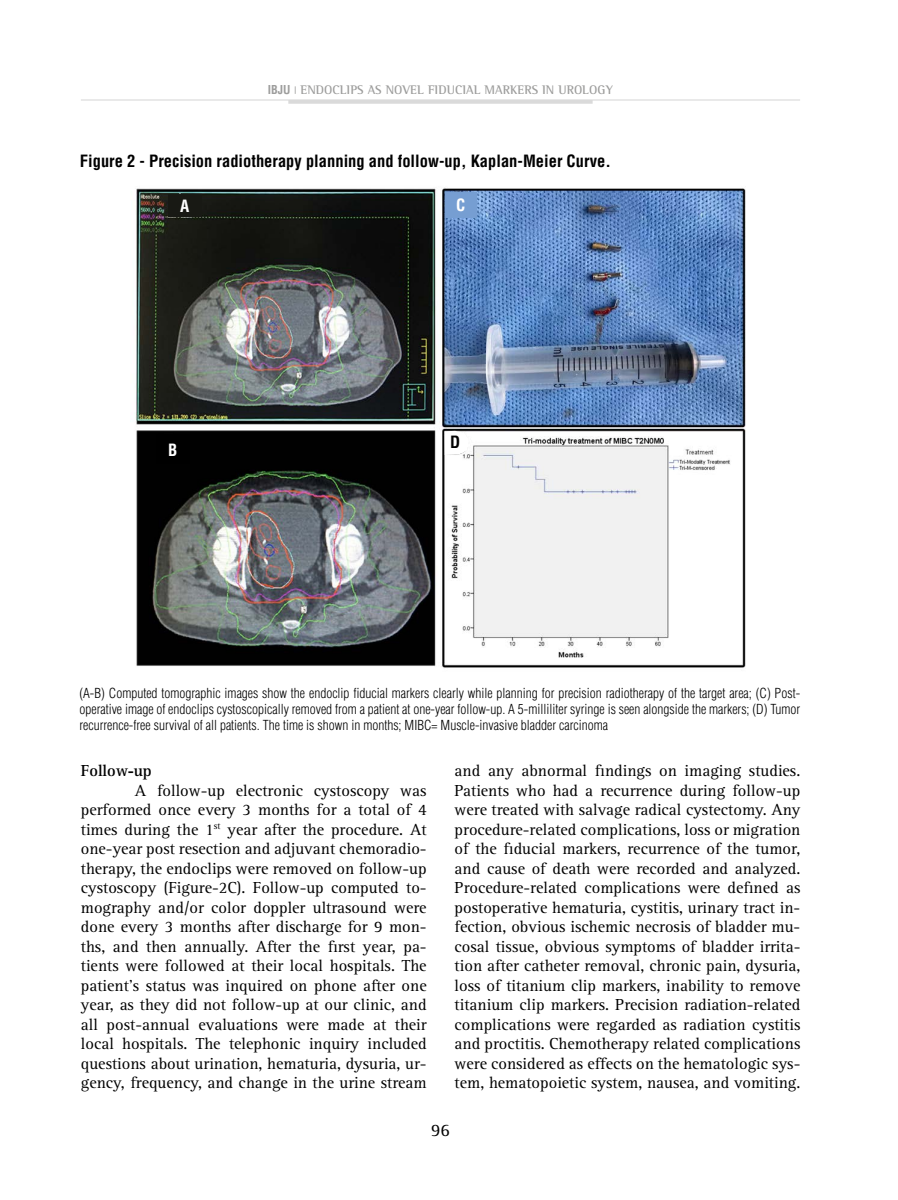
<style>
.page{position:relative;width:898px;height:1200px;background:#fff}
.page>*{position:absolute;margin:0;border:0;box-sizing:border-box;transform-origin:0 0}
.t1{font:18px "Rotis Serif";color:#000}
.t2{font:16.5px/19.5px "Rotis Serif";color:#000;text-align:justify}
.t3{font:700 condensed 16.5px "Helvetica";color:#000}
.t4{font:700 16.5px "Rotis Serif";color:#000}
.t5{font:700 condensed 16.5px "Helvetica";color:#fff}
.t6{font:300 condensed 13.5px/16.2px "Helvetica";color:#000;text-align:justify}
.t7{font:700 12.75px "Rotis Semi Serif";color:#9d9d9c}
.s1{font-family:"Helvetica";font-stretch:condensed;font-size:12px}
.s2{font-family:"Times New Roman"}
</style>
<div class="page">
<hr style="left:81px;top:99px;width:718px;height:2px;background:#e3e3e3">
<hr style="left:288px;top:100px;width:304px;height:4px;background:#dadada">
<img style="left:136px;top:187px;width:610px;height:481px">
<svg style="left:444px;top:431px;width:24px;height:24px"></svg>
<div style="left:168px;top:194px;width:33px;height:22px;background:#181914"></div>
<div style="left:156px;top:434px;width:33px;height:30px;background:#000"></div>
<div style="left:444px;top:192px;width:32px;height:25px;background:#769ed2"></div>
<p class="t7" style="left:268px;top:82px;width:346px"><span class="s1">IBJU</span> <sup>|</sup> ENDOCLIPS AS NOVEL FIDUCIAL MARKERS IN UROLOGY</p>
<p class="t3" style="left:80px;top:150px;width:532px">Figure 2 - Precision radiotherapy planning and follow-up, Kaplan-Meier Curve.</p>
<p class="t5" style="left:180px;top:195px;width:11px">A</p>
<p class="t5" style="left:456px;top:195px;width:11px">C</p>
<p class="t5" style="left:168px;top:439px;width:11px">B</p>
<p class="t3" style="left:450px;top:431px;width:12px">D</p>
<p class="t6" style="left:79px;top:684px;width:722px">(A-B) Computed tomographic images show the endoclip fiducial markers clearly while planning for precision radiotherapy of the target area; (C) Post&shy;operative image of endoclips cystoscopically removed from a patient at one-year follow-up. A 5-milliliter syringe is seen alongside the markers; (D) Tumor recurrence-free survival of all patients. The time is shown in months; MIBC= Muscle-invasive bladder carcinoma</p>
<p class="t4" style="left:81px;top:760px;width:72px">Follow<span class="s2">-</span>up</p>
<p class="t2" style="left:135px;top:780px;width:293px">A follow-up electronic cystoscopy was</p>
<p class="t2" style="left:81px;top:800px;width:347px">performed once every 3 months for a total of 4</p>
<p class="t2" style="left:81px;top:819px;width:347px">times during the 1<sup>st</sup> year after the procedure. At</p>
<p class="t2" style="left:81px;top:839px;width:347px">one-year post resection and adjuvant chemoradio-</p>
<p class="t2" style="left:81px;top:858px;width:347px">therapy, the endoclips were removed on follow-up</p>
<p class="t2" style="left:81px;top:878px;width:347px">cystoscopy (Figure-2C). Follow-up computed to-</p>
<p class="t2" style="left:81px;top:897px;width:347px">mography and/or color doppler ultrasound were</p>
<p class="t2" style="left:81px;top:917px;width:347px">done every 3 months after discharge for 9 mon-</p>
<p class="t2" style="left:81px;top:936px;width:347px">ths, and then annually. After the first year, pa-</p>
<p class="t2" style="left:81px;top:956px;width:347px">tients were followed at their local hospitals. The</p>
<p class="t2" style="left:81px;top:975px;width:347px">patient’s status was inquired on phone after one</p>
<p class="t2" style="left:81px;top:995px;width:347px">year, as they did not follow-up at our clinic, and</p>
<p class="t2" style="left:81px;top:1014px;width:347px">all post-annual evaluations were made at their</p>
<p class="t2" style="left:81px;top:1034px;width:347px">local hospitals. The telephonic inquiry included</p>
<p class="t2" style="left:81px;top:1053px;width:347px">questions about urination, hematuria, dysuria, ur-</p>
<p class="t2" style="left:81px;top:1073px;width:347px">gency, frequency, and change in the urine stream</p>
<p class="t2" style="left:454px;top:761px;width:347px">and any abnormal findings on imaging studies.<br>Patients who had a recurrence during follow-up were treated with salvage radical cystectomy. Any procedure-related complications, loss or migration of the fiducial markers, recurrence of the tumor, and cause of death were recorded and analyzed.<br>Procedure-related complications were defined as postoperative hematuria, cystitis, urinary tract in&shy;fection, obvious ischemic necrosis of bladder mu&shy;cosal tissue, obvious symptoms of bladder irrita&shy;tion after catheter removal, chronic pain, dysuria, loss of titanium clip markers, inability to remove titanium clip markers. Precision radiation-related complications were regarded as radiation cystitis and proctitis. Chemotherapy related complications were considered as effects on the hematologic sys&shy;tem, hematopoietic system, nausea, and vomiting.</p>
<p class="t1" style="left:431px;top:1119px;width:20px">96</p>
</div>
